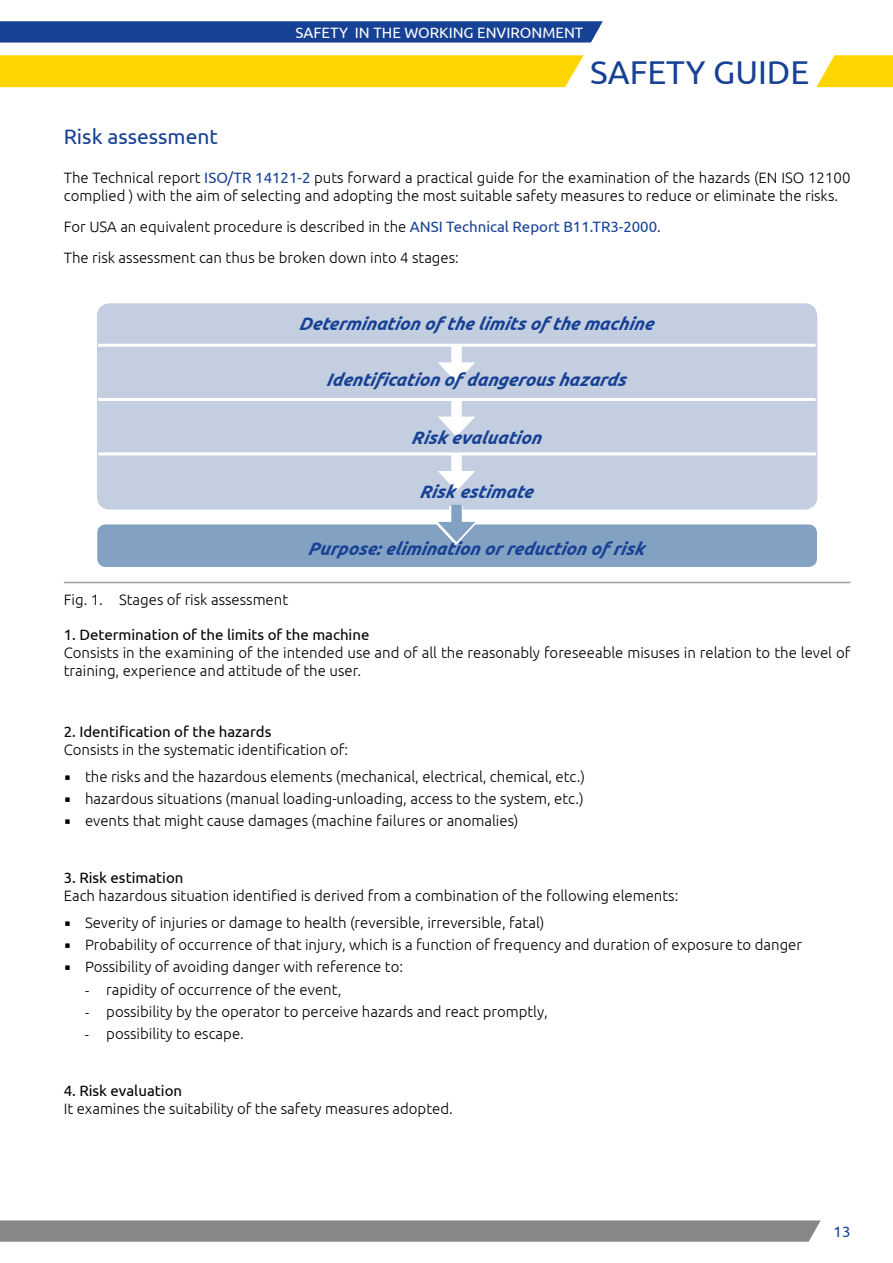
<style>
.page{position:relative;width:893px;height:1263px;background:#fff}
.page>*{position:absolute;margin:0;border:0;box-sizing:border-box;transform-origin:0 0}
.t1{font:33px "Ubuntu";color:#164194}
.t2{font:21px "Ubuntu";color:#164194}
.t3{font:italic 700 18px "Ubuntu";color:#164194}
.t4{font:300 15px/18px "Ubuntu";color:#000}
.t5{font:15px "Ubuntu";color:#000}
.t6{font:15px "Ubuntu";color:#fff}
.t7{font:15px "Ubuntu";color:#164194}
.s1{font-weight:400;color:#164194}
.s2{font-family:"Lucida Grande";font-weight:400}
.s3{font-family:"Abadi";font-stretch:condensed}
</style>
<div class="page">
<svg style="left:816px;top:55px;width:77px;height:32px;background:#ffda21"></svg>
<svg style="left:0;top:1220px;width:821px;height:22px;background:#8b8b8b"></svg>
<div style="left:0;top:55px;width:584px;height:32px;background:#ffd500"></div>
<svg style="left:0;top:21px;width:603px;height:22px;background:#1f4898"></svg>
<div style="left:97px;top:303px;width:720px;height:207px;background:#c4cee1;border-radius:13px"></div>
<div style="left:97px;top:524px;width:720px;height:43px;background:#83a1c2;border-radius:9px"></div>
<hr style="left:98px;top:344px;width:718px;height:3px;background:#fff">
<div style="left:451px;top:345px;width:11px;height:25px;background:#fff"></div>
<svg style="left:438px;top:362px;width:37px;height:20px"></svg>
<hr style="left:98px;top:398px;width:718px;height:3px;background:#fff">
<div style="left:451px;top:399px;width:11px;height:25px;background:#fff"></div>
<svg style="left:438px;top:417px;width:37px;height:20px"></svg>
<hr style="left:98px;top:452px;width:718px;height:3px;background:#fff">
<div style="left:451px;top:454px;width:11px;height:25px;background:#fff"></div>
<svg style="left:438px;top:471px;width:37px;height:20px"></svg>
<div style="left:449px;top:506px;width:14px;height:25px;background:#fff"></div>
<div style="left:451px;top:505px;width:11px;height:25px;background:#83a1c2"></div>
<svg style="left:434px;top:522px;width:44px;height:23px"></svg>
<hr style="left:64px;top:582px;width:786px;height:1px;background:#a0a19f">
<p class="t6" style="left:296px;top:23px;width:289px">SAFETY IN THE WORKING ENVIRONMENT</p>
<h1 class="t1" style="left:590px;top:52px;width:221px">SAFETY GUIDE</h1>
<h2 class="t2" style="left:64px;top:124px;width:156px">Risk assessment</h2>
<p class="t4" style="left:64px;top:168px;width:788px">The Technical report <span class="s1">ISO/TR 14121-2</span> puts forward a practical guide for the examination of the hazards (EN ISO 12100 complied ) with the aim of selecting and adopting the most suitable safety measures to reduce or eliminate the risks.</p>
<p class="t4" style="left:64px;top:211px;width:599px;line-height:30.8px">For USA an equivalent procedure is described in the <span class="s1">ANSI Technical Report B11.TR3-2000</span>.<br>The risk assessment can thus be broken down into 4 stages:</p>
<p class="t3" style="left:298px;top:313px;width:360px">Determination of the limits of the machine</p>
<p class="t3" style="left:325px;top:369px;width:305px">Identification of dangerous h azards</p>
<p class="t3" style="left:411px;top:426px;width:135px">Risk evaluation</p>
<p class="t3" style="left:419px;top:481px;width:119px">Risk estimate</p>
<p class="t3" style="left:307px;top:538px;width:338px">Purpose:elimination or reduction of risk</p>
<p class="t4" style="left:64px;top:590px;width:226px">Fig. 1. Stages of risk assessment</p>
<p class="t5" style="left:64px;top:625px;width:307px">1. Determination of the limits of the machine</p>
<p class="t4" style="left:64px;top:643px;width:788px">Consists in the examining of the intended use and of all the reasonably foreseeable misuses in relation to the level of training, experience and attitude of the user.</p>
<p class="t5" style="left:64px;top:723px;width:209px">2. Identification of the hazards</p>
<p class="t4" style="left:64px;top:740px;width:286px">Consists in the systematic identification of:</p>
<p class="t4" style="left:64px;top:767px;width:523px"><span class="s2">▪</span> the risks and the hazardous elements (mechanical, electrical, chemical, etc.)</p>
<p class="t4" style="left:64px;top:789px;width:521px"><span class="s2">▪</span> hazardous situations (manual loading-unloading, access to the system, etc.)</p>
<p class="t4" style="left:64px;top:811px;width:456px"><span class="s2">▪</span> events that might cause damages (machine failures or anomalies)</p>
<p class="t5" style="left:64px;top:869px;width:121px">3. Risk estimation</p>
<p class="t4" style="left:64px;top:886px;width:616px">Each hazardous situation identified is derived from a combination of the following elements:</p>
<p class="t4" style="left:64px;top:913px;width:482px"><span class="s2">▪</span> Severity of injuries or damage to health (reversible, irreversible, fatal)</p>
<p class="t4" style="left:64px;top:935px;width:740px"><span class="s2">▪</span> Probability of occurrence of that injury, which is a function of frequency and duration of exposure to danger</p>
<p class="t4" style="left:64px;top:957px;width:341px"><span class="s2">▪</span> Possibility of avoiding danger with reference to:</p>
<p class="t4" style="left:85px;top:980px;width:258px"><span class="s3">-</span> rapidity of occurrence of the event,</p>
<p class="t4" style="left:85px;top:1002px;width:464px"><span class="s3">-</span> possibility by the operator to perceive hazards and react promptly,</p>
<p class="t4" style="left:85px;top:1024px;width:160px"><span class="s3">-</span> possibility to escape.</p>
<p class="t5" style="left:64px;top:1082px;width:120px">4. Risk evaluation</p>
<p class="t4" style="left:64px;top:1099px;width:391px">It examines the suitability of the safety measures adopted.</p>
<p class="t7" style="left:833px;top:1222px;width:18px">13</p>
</div>
